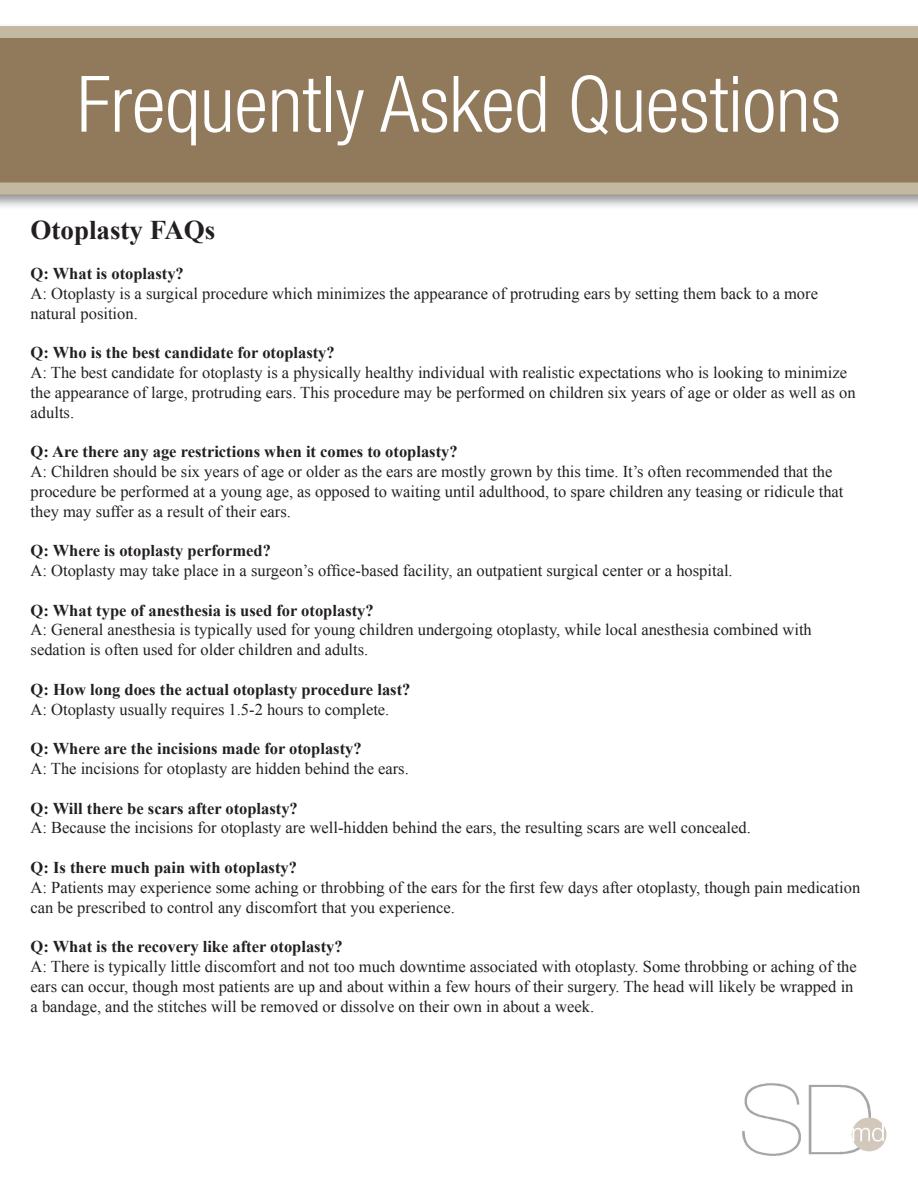
<style>
.page{position:relative;width:918px;height:1188px;background:#fff}
.page>*{position:absolute;margin:0;border:0;box-sizing:border-box;transform-origin:0 0}
.t1{font:300 condensed 78px "Helvetica Neue LT Std";color:#fff}
.t2{font:700 27px "Times New Roman";color:#231f20}
.t3{font:16.5px/19.8px "Times New Roman";color:#231f20}
.t4{font:700 16.5px "Times New Roman";color:#231f20}
</style>
<div class="page">
<div style="left:0;top:22px;width:918px;height:189px;background:#231f20;opacity:.5"></div>
<svg style="left:0;top:26px;width:918px;height:169px;background:#988264"></svg>
<img style="left:742px;top:1083px;width:145px;height:73px">
<h1 class="t1" style="left:77px;top:59px;width:765px">Frequently Asked Questions</h1>
<h2 class="t2" style="left:31px;top:212px;width:186px">Otoplasty FAQs</h2>
<p class="t4" style="left:31px;top:262px;width:155px">Q: What is otoplasty?</p>
<p class="t3" style="left:31px;top:283px;width:789px">A: Otoplasty is a surgical procedure which minimizes the appearance of protruding ears by setting them back to a more natural position.</p>
<p class="t4" style="left:31px;top:341px;width:306px">Q: Who is the best candidate for otoplasty?</p>
<p class="t3" style="left:31px;top:362px;width:827px">A: The best candidate for otoplasty is a physically healthy individual with realistic expectations who is looking to minimize the appearance of large, protruding ears. This procedure may be performed on children six years of age or older as well as on adults.</p>
<p class="t4" style="left:31px;top:440px;width:429px">Q: Are there any age restrictions when it comes to otoplasty?</p>
<p class="t3" style="left:31px;top:461px;width:814px">A: Children should be six years of age or older as the ears are mostly grown by this time. It’s often recommended that the procedure be performed at a young age, as opposed to waiting until adulthood, to spare children any teasing or ridicule that they may suffer as a result of their ears.</p>
<p class="t4" style="left:31px;top:539px;width:242px">Q: Where is otoplasty performed?</p>
<p class="t3" style="left:31px;top:560px;width:704px">A: Otoplasty may take place in a surgeon’s office-based facility, an outpatient surgical center or a hospital.</p>
<p class="t4" style="left:31px;top:599px;width:345px">Q: What type of anesthesia is used for otoplasty?</p>
<p class="t3" style="left:31px;top:620px;width:783px">A: General anesthesia is typically used for young children undergoing otoplasty, while local anesthesia combined with sedation is often used for older children and adults.</p>
<p class="t4" style="left:31px;top:678px;width:381px">Q: How long does the actual otoplasty procedure last?</p>
<p class="t3" style="left:31px;top:699px;width:360px">A: Otoplasty usually requires 1.5-2 hours to complete.</p>
<p class="t4" style="left:31px;top:737px;width:333px">Q: Where are the incisions made for otoplasty?</p>
<p class="t3" style="left:31px;top:758px;width:380px">A: The incisions for otoplasty are hidden behind the ears.</p>
<p class="t4" style="left:31px;top:797px;width:269px">Q: Will there be scars after otoplasty?</p>
<p class="t3" style="left:31px;top:818px;width:722px">A: Because the incisions for otoplasty are well-hidden behind the ears, the resulting scars are well concealed.</p>
<p class="t4" style="left:31px;top:856px;width:268px">Q: Is there much pain with otoplasty?</p>
<p class="t3" style="left:31px;top:877px;width:831px">A: Patients may experience some aching or throbbing of the ears for the first few days after otoplasty, though pain medication can be prescribed to control any discomfort that you experience.</p>
<p class="t4" style="left:31px;top:935px;width:314px">Q: What is the recovery like after otoplasty?</p>
<p class="t3" style="left:31px;top:956px;width:828px">A: There is typically little discomfort and not too much downtime associated with otoplasty. Some throbbing or aching of the ears can occur, though most patients are up and about within a few hours of their surgery. The head will likely be wrapped in a bandage, and the stitches will be removed or dissolve on their own in about a week.</p>
</div>
